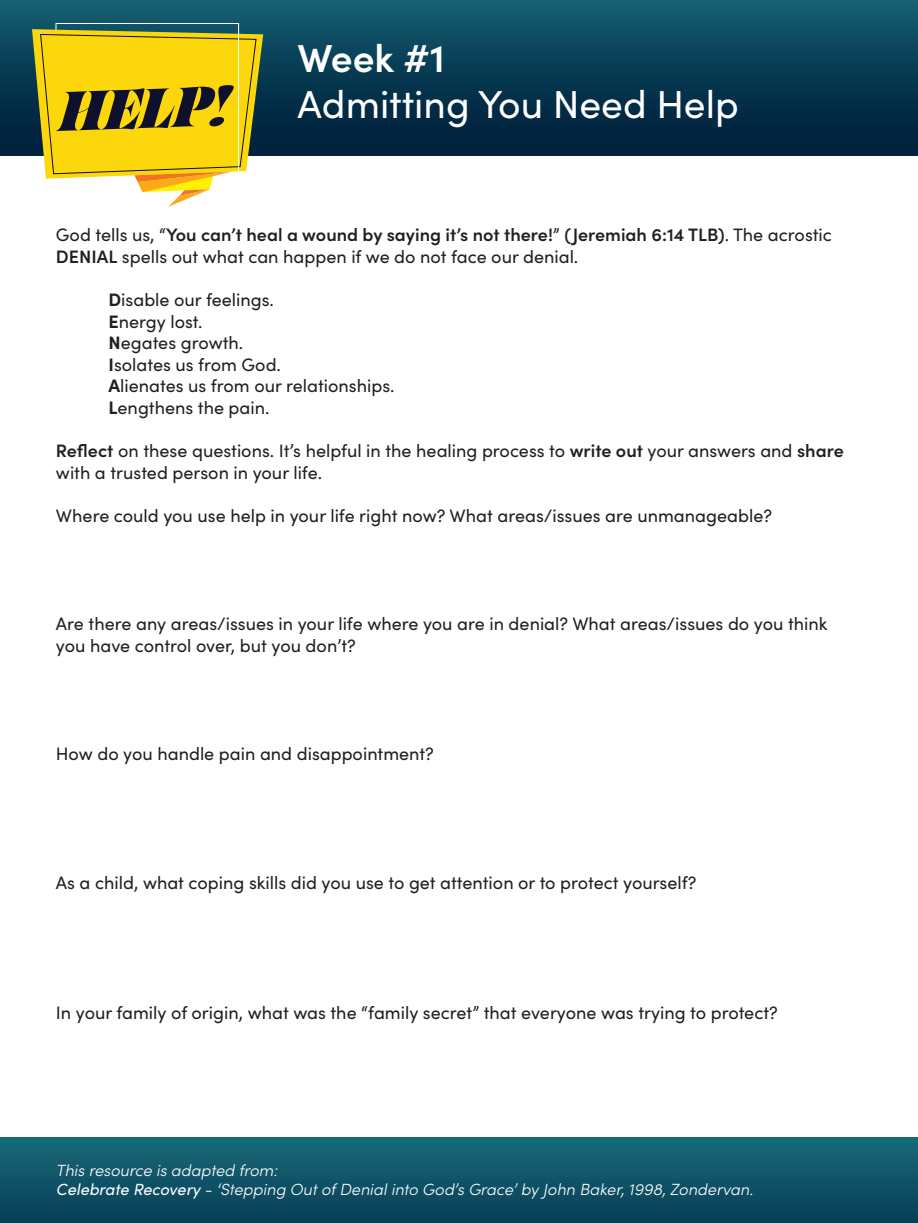
<style>
.page{position:relative;width:918px;height:1223px;background:#fff}
.page>*{position:absolute;margin:0;border:0;box-sizing:border-box;transform-origin:0 0}
.t1{font:italic 800 55.2px "Arsenica Trial";color:#0f102c}
.t2{font:39px "Sofia Pro";color:#fff}
.t3{font:600 39px "Sofia Pro";color:#fff}
.t4{font:18px/21.6px "Sofia Pro";color:#231f20}
.t5{font:italic 300 16.2px/19.5px "Sofia Pro";color:#fff}
.s1{font-weight:600}
.s2{font-weight:700}
.s3{font-weight:400}
</style>
<div class="page">
<div style="left:0;top:1137px;width:918px;height:86px;background:linear-gradient(to bottom,#186a79,#083e56)"></div>
<div style="left:0;top:0;width:918px;height:155px;background:linear-gradient(to bottom,#135d6f,#001936)"></div>
<svg style="left:32px;top:29px;width:231px;height:178px"></svg>
<hr style="left:238px;top:23px;width:1px;height:159px;background:#fff">
<h1 class="t1" style="left:57px;top:70px;width:171px;rotate:-2deg">HELP!</h1>
<h2 class="t3" style="left:298px;top:28px;width:149px">Week #1</h2>
<h2 class="t2" style="left:298px;top:76px;width:443px">Admitting You Need Help</h2>
<p class="t4" style="left:56px;top:223px;width:778px">God tells us, “<span class="s1">You can’t heal a wound by saying it’s not there!</span>” <span class="s1">(Jeremiah 6:14 TLB)</span>. The acrostic<br><span class="s1">DENIAL</span> spells out what can happen if we do not face our denial.</p>
<p class="t4" style="left:109px;top:288px;width:288px"><span class="s2">D</span>isable our feelings.<br><span class="s2">E</span>nergy lost.<br><span class="s2">N</span>egates growth.<br><span class="s2">I</span>solates us from God.<br><span class="s2">A</span>lienates us from our relationships.<br><span class="s2">L</span>engthens the pain.</p>
<p class="t4" style="left:56px;top:439px;width:789px"><span class="s1">Reflect</span> on these questions. It’s helpful in the healing process to <span class="s1">write out</span> your answers and <span class="s1">share </span>with a trusted person in your life.</p>
<p class="t4" style="left:56px;top:504px;width:718px">Where could you use help in your life right now? What areas/issues are unmanageable?</p>
<p class="t4" style="left:56px;top:612px;width:773px">Are there any areas/issues in your life where you are in denial? What areas/issues do you think you have control over, but you don’t?</p>
<p class="t4" style="left:56px;top:741px;width:379px">How do you handle pain and disappointment?</p>
<p class="t4" style="left:56px;top:871px;width:642px">As a child, what coping skills did you use to get attention or to protect yourself?</p>
<p class="t4" style="left:56px;top:1001px;width:723px">In your family of origin, what was the “family secret” that everyone was trying to protect?</p>
<p class="t5" style="left:56px;top:1159px;width:699px">This resource is adapted from:<br><span class="s3">Celebrate Recovery</span> - ‘Stepping Out of Denial into God’s Grace’ by John Baker, 1998, Zondervan.</p>
</div>
